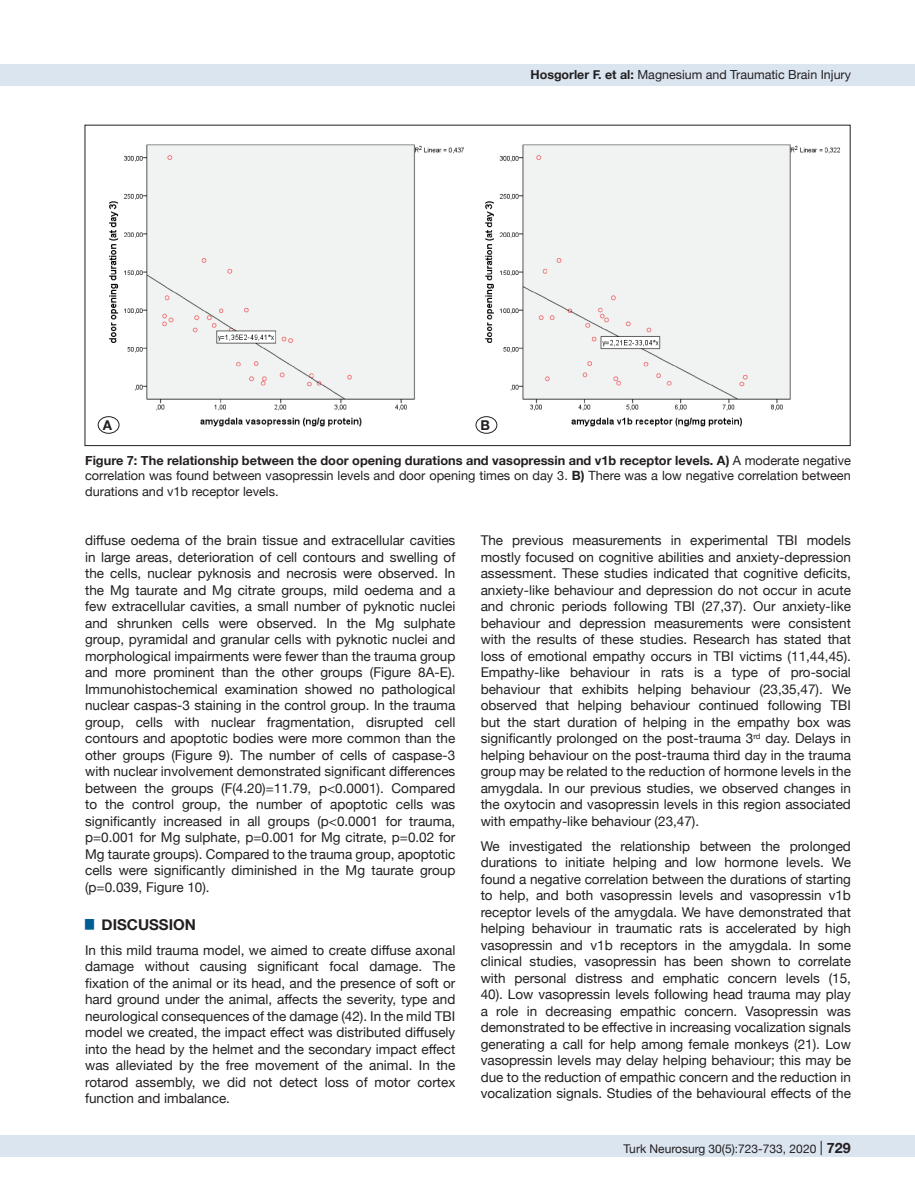
<style>
.page{position:relative;width:915px;height:1191px;background:#fff}
.page>*{position:absolute;margin:0;border:0;box-sizing:border-box;transform-origin:0 0}
.t1{font:700 15px "Helvetica Neue";color:#231f20}
.t2{font:13.5px/16.5px "Helvetica Neue";color:#231f20;text-align:justify}
.t3{font:700 13.5px "Helvetica Neue";color:#231f20}
.t4{font:12.75px/15.8px "Helvetica Neue";color:#231f20;text-align:justify}
.t5{font:12.45px "Helvetica Neue";color:#231f20}
.t6{font:12px "Helvetica Neue";color:#231f20}
.s1{font-weight:700}
.s2{font-size:14.25px}
.s3{font-weight:700;font-size:14.25px}
</style>
<div class="page">
<div style="left:0;top:1135px;width:914px;height:22px;background:#dbe5f0"></div>
<div style="left:0;top:64px;width:914px;height:21px;background:#dbe5f0"></div>
<img style="left:97px;top:144px;width:743px;height:290px">
<div style="left:98px;top:417px;width:21px;height:16px;background:#fff;border-radius:50%"></div>
<div style="left:98px;top:416px;width:21px;height:17px;border:1px solid #231f20;border-radius:50%"></div>
<div style="left:476px;top:417px;width:20px;height:16px;background:#fff;border-radius:50%"></div>
<div style="left:475px;top:416px;width:22px;height:17px;border:1px solid #231f20;border-radius:50%"></div>
<p class="t5" style="left:530px;top:66px;width:322px"><span class="s1">Hosgorler F. et al:</span> Magnesium and Traumatic Brain Injury</p>
<p class="t3" style="left:103px;top:414px;width:11px">A</p>
<p class="t3" style="left:480px;top:414px;width:11px">B</p>
<p class="t4" style="left:85px;top:453px;width:767px"><span class="s1">Figure 7: The relationship between the door opening durations and vasopressin and v1b receptor levels. A)</span> A moderate negative correlation was found between vasopressin levels and door opening times on day 3. <span class="s1">B)</span> There was a low negative correlation between durations and v1b receptor levels.</p>
<p class="t2" style="left:85px;top:533px;width:371px">diffuse oedema of the brain tissue and extracellular cavities in large areas, deterioration of cell contours and swelling of the cells, nuclear pyknosis and necrosis were observed. In the Mg taurate and Mg citrate groups, mild oedema and a few extracellular cavities, a small number of pyknotic nuclei and shrunken cells were observed. In the Mg sulphate group, pyramidal and granular cells with pyknotic nuclei and morphological impairments were fewer than the trauma group and more prominent than the other groups (Figure 8A-E).<br>Immunohistochemical examination showed no pathological nuclear caspas-3 staining in the control group. In the trauma group, cells with nuclear fragmentation, disrupted cell contours and apoptotic bodies were more common than the other groups (Figure 9). The number of cells of caspase-3 with nuclear involvement demonstrated significant differences between the groups (F(4.20)=11.79, p&lt;0.0001). Compared to the control group, the number of apoptotic cells was significantly increased in all groups (p&lt;0.0001 for trauma, p=0.001 for Mg sulphate, p=0.001 for Mg citrate, p=0.02 for Mg taurate groups). Compared to the trauma group, apoptotic cells were significantly diminished in the Mg taurate group (p=0.039, Figure 10).</p>
<p class="t1" style="left:85px;top:912px;width:112px"><sup>█</sup> DISCUSSION</p>
<p class="t2" style="left:85px;top:942px;width:371px">In this mild trauma model, we aimed to create diffuse axonal damage without causing significant focal damage. The fixation of the animal or its head, and the presence of soft or hard ground under the animal, affects the severity, type and neurological consequences of the damage (42). In the mild TBI model we created, the impact effect was distributed diffusely into the head by the helmet and the secondary impact effect was alleviated by the free movement of the animal. In the rotarod assembly, we did not detect loss of motor cortex function and imbalance.</p>
<p class="t2" style="left:480px;top:533px;width:371px">The previous measurements in experimental TBI models mostly focused on cognitive abilities and anxiety-depression assessment. These studies indicated that cognitive deficits, anxiety-like behaviour and depression do not occur in acute and chronic periods following TBI (27,37). Our anxiety-like behaviour and depression measurements were consistent with the results of these studies. Research has stated that loss of emotional empathy occurs in TBI victims (11,44,45).<br>Empathy-like behaviour in rats is a type of pro-social behaviour that exhibits helping behaviour (23,35,47). We observed that helping behaviour continued following TBI but the start duration of helping in the empathy box was significantly prolonged on the post-trauma 3<sup>rd</sup> day. Delays in helping behaviour on the post-trauma third day in the trauma group may be related to the reduction of hormone levels in the amygdala. In our previous studies, we observed changes in the oxytocin and vasopressin levels in this region associated with empathy-like behaviour (23,47).</p>
<p class="t2" style="left:480px;top:838px;width:371px">We investigated the relationship between the prolonged durations to initiate helping and low hormone levels. We found a negative correlation between the durations of starting to help, and both vasopressin levels and vasopressin v1b receptor levels of the amygdala. We have demonstrated that helping behaviour in traumatic rats is accelerated by high vasopressin and v1b receptors in the amygdala. In some clinical studies, vasopressin has been shown to correlate with personal distress and emphatic concern levels (15, 40). Low vasopressin levels following head trauma may play a role in decreasing empathic concern. Vasopressin was demonstrated to be effective in increasing vocalization signals generating a call for help among female monkeys (21). Low vasopressin levels may delay helping behaviour; this may be due to the reduction of empathic concern and the reduction in vocalization signals. Studies of the behavioural effects of the</p>
<p class="t6" style="left:623px;top:1140px;width:250px">Turk Neurosurg 30(5):723-733, 2020 <span class="s2">|</span> <span class="s3">729729</span></p>
</div>
